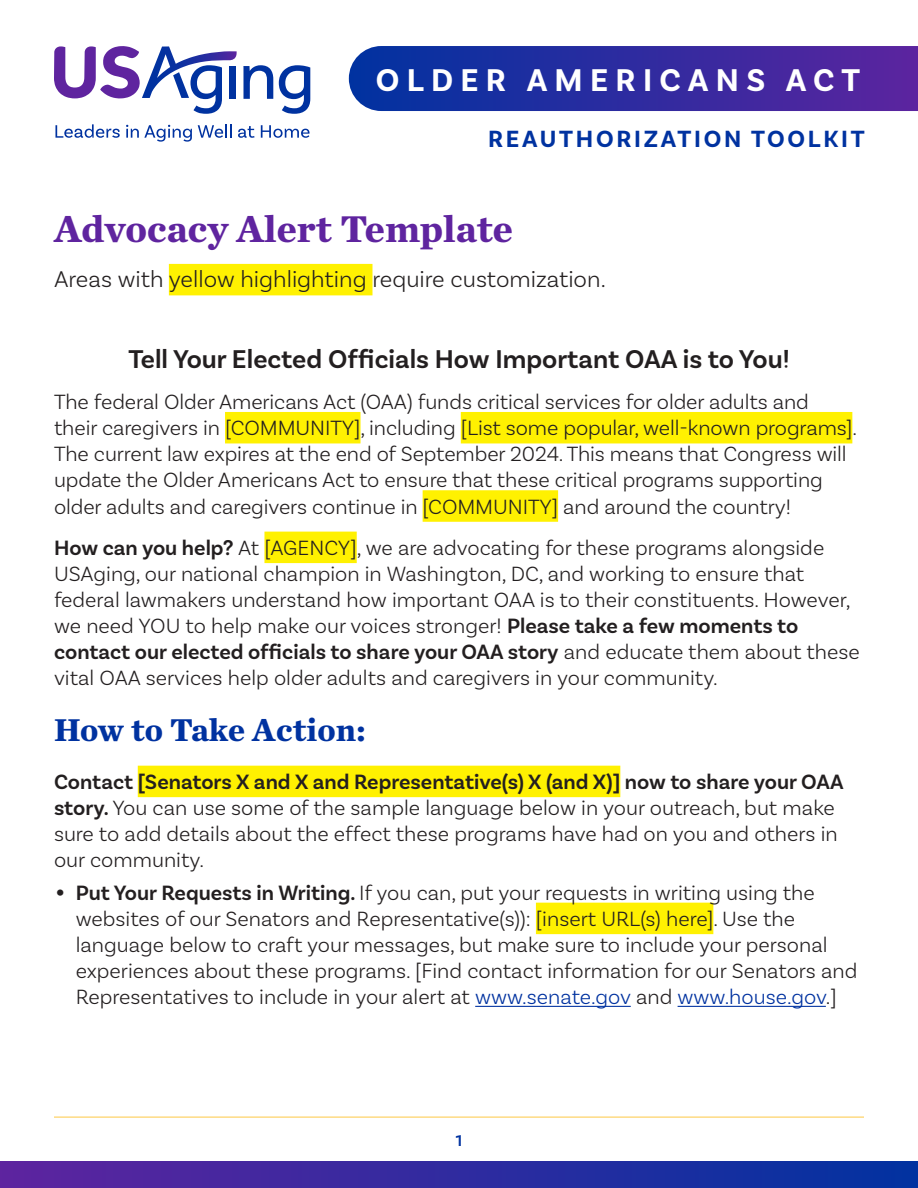
<style>
.page{position:relative;width:918px;height:1188px;background:#fff}
.page>*{position:absolute;margin:0;border:0;box-sizing:border-box;transform-origin:0 0}
.t1{font:700 39px "Chronicle Text G2";color:#5f249f}
.t2{font:700 33px "Basic Sans";letter-spacing:.22em;color:#fff}
.head_-_level_2{font:700 33px "Chronicle Text G2";color:#0032a0}
.text_-_large{font:600 27px "Basic Sans";color:#231f20}
.t3{font:700 24.6px "Basic Sans";letter-spacing:.11em;color:#0032a0}
.text_-_large-2{font:300 24px "Basic Sans";color:#231f20}
.text_-_one_col{font:300 21.75px/26.1px "Basic Sans";color:#231f20}
.t4{font:600 16.5px "Basic Sans";color:#0032a0}
.s1{font-weight:600}
.s2{font-size:36px}
.s3{color:#0032a0}
</style>
<div class="page">
<svg style="left:243px;top:65px;width:30px;height:34px"></svg>
<svg style="left:279px;top:65px;width:31px;height:49px"></svg>
<svg style="left:54px;top:46px;width:183px;height:68px"></svg>
<svg style="left:55px;top:124px;width:65px;height:14px"></svg>
<svg style="left:126px;top:125px;width:66px;height:17px"></svg>
<svg style="left:198px;top:124px;width:33px;height:14px"></svg>
<svg style="left:238px;top:126px;width:17px;height:12px"></svg>
<svg style="left:261px;top:125px;width:49px;height:13px"></svg>
<svg style="left:349px;top:46px;width:569px;height:65px;background:#302da0"></svg>
<div style="left:0;top:1161px;width:918px;height:27px;background:linear-gradient(to right,#5e249f,#0132a0)"></div>
<hr style="left:54px;top:1117px;width:810px;height:1px;background:#fec844">
<div style="left:169px;top:264px;width:203px;height:31px;background:#fff101"></div>
<div style="left:225px;top:412px;width:136px;height:31px;background:#fff101"></div>
<div style="left:461px;top:412px;width:391px;height:31px;background:#fff101"></div>
<div style="left:423px;top:490px;width:135px;height:32px;background:#fff101"></div>
<div style="left:264px;top:532px;width:93px;height:31px;background:#fff101"></div>
<div style="left:138px;top:766px;width:482px;height:31px;background:#fff101"></div>
<div style="left:536px;top:903px;width:177px;height:31px;background:#fff101"></div>
<hr style="left:475px;top:1006px;width:156px;height:1px;background:#0032a0">
<hr style="left:678px;top:1006px;width:148px;height:1px;background:#0032a0">
<p class="t2" style="left:376px;top:60px;width:486px">OLDER AMERICANS ACT</p>
<p class="t3" style="left:488px;top:124px;width:378px">REAUTHORIZATION TOOLKIT</p>
<p class="t1" style="left:54px;top:197px;width:460px">Advocacy Alert Template</p>
<p class="text_-_large-2" style="left:54px;top:265px;width:553px">Areas with yellow highlighting require customization.</p>
<p class="text_-_large" style="left:128px;top:343px;width:663px">Tell Your Elected Officials How Important OAA is to You!</p>
<p class="text_-_one_col" style="left:54px;top:389px;width:805px">The federal Older Americans Act (OAA) funds critical services for older adults and their caregivers in [COMMUNITY], including [List some popular, well-known programs].<br>The current law expires at the end of September 2024. This means that Congress will update the Older Americans Act to ensure that these critical programs supporting older adults and caregivers continue in [COMMUNITY] and around the country!</p>
<p class="text_-_one_col" style="left:54px;top:534px;width:807px"><span class="s1">How can you help?</span> At [AGENCY], we are advocating for these programs alongside USAging, our national champion in Washington, DC, and working to ensure that federal lawmakers understand how important OAA is to their constituents. However, we need YOU to help make our voices stronger! <span class="s1">Please take a few moments to contact our elected officials to share your OAA story</span> and educate them about these vital OAA services help older adults and caregivers in your community.</p>
<p class="head_-_level_2" style="left:54px;top:703px;width:314px">How to Take Action:</p>
<p class="text_-_one_col" style="left:54px;top:768px;width:791px"><span class="s1">Contact [Senators X and X and Representative(s) X (and X)] now to share your OAA story.</span> You can use some of the sample language below in your outreach, but make sure to add details about the effect these programs have had on you and others in our community.</p>
<p class="text_-_one_col" style="left:76px;top:879px;width:783px;text-indent:-22px"><span class="s2">•</span> <span class="s1">Put Your Requests in Writing.</span> If you can, put your requests in writing using the websites of our Senators and Representative(s)): [insert URL(s) here]. Use the language below to craft your messages, but make sure to include your personal experiences about these programs. [Find contact information for our Senators and Representatives to include in your alert at <span class="s3">www.senate.gov</span> and <span class="s3">www.house.gov</span>.]</p>
<p class="t4" style="left:456px;top:1131px;width:8px">1</p>
</div>
